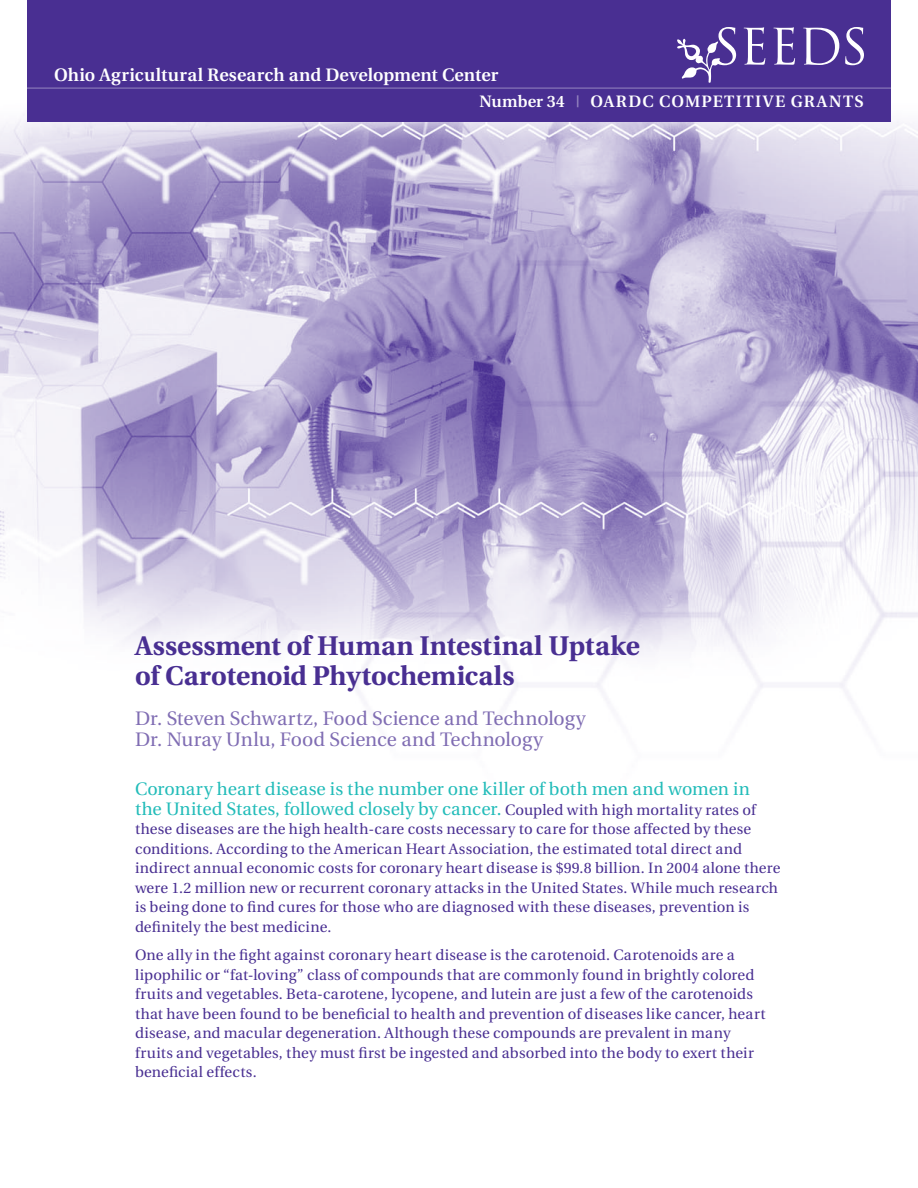
<style>
.page{position:relative;width:918px;height:1188px;background:#fff}
.page>*{position:absolute;margin:0;border:0;box-sizing:border-box;transform-origin:0 0}
.t1{font:700 27px/30px "Utopia";letter-spacing:-.005em;color:#492f92}
.t2{font:19.5px/20.2px "Utopia";color:#806db3}
.t3{font:18px/19.5px "Utopia";color:#22bcb9}
.t4{font:600 18px "Utopia";letter-spacing:.005em;color:#fff}
.t5{font:600 16.5px "Utopia";letter-spacing:.07em;color:#fff}
.t6{font:15px/19.5px "Utopia";letter-spacing:.01em;color:#492f92}
.s1{color:#9282be}
.s2{font-size:15px;color:#492f92}
</style>
<div class="page">
<img style="left:0;top:115px;width:918px;height:589px">
<div style="left:27px;top:0;width:864px;height:122px;background:#492f92"></div>
<hr style="left:27px;top:88px;width:864px;height:1px;background:#9282be">
<svg style="left:744px;top:27px;width:21px;height:38px"></svg>
<svg style="left:773px;top:27px;width:22px;height:38px"></svg>
<svg style="left:803px;top:27px;width:36px;height:38px"></svg>
<svg style="left:845px;top:27px;width:19px;height:38px"></svg>
<svg style="left:677px;top:27px;width:59px;height:56px"></svg>
<p class="t4" style="left:54px;top:65px;width:446px">Ohio Agricultural Research and Development Center</p>
<p class="t5" style="left:479px;top:92px;width:386px">Number 34 <span class="s1">|</span> OARDC COMPETITIVE GRANTS</p>
<h1 class="t1" style="left:135px;top:631px;width:506px">Assessment of Human Intestinal Uptake of Carotenoid Phytochemicals</h1>
<h2 class="t2" style="left:135px;top:709px;width:452px">Dr. Steven Schwartz, Food Science and Technology<br>Dr. Nuray Unlu, Food Science and Technology</h2>
<p class="t3" style="left:135px;top:780px;width:622px">Coronary heart disease is the number one killer of both men and women in the United States, followed closely by cancer. <span class="s2">Coupled with high mortality rates of</span></p>
<p class="t6" style="left:135px;top:820px;width:647px">these diseases are the high health-care costs necessary to care for those affected by these conditions. According to the American Heart Association, the estimated total direct and indirect annual economic costs for coronary heart disease is $99.8 billion. In 2004 alone there were 1.2 million new or recurrent coronary attacks in the United States. While much research is being done to find cures for those who are diagnosed with these diseases, prevention is definitely the best medicine.</p>
<p class="t6" style="left:135px;top:946px;width:632px">One ally in the fight against coronary heart disease is the carotenoid. Carotenoids are a lipophilic or “fat-loving” class of compounds that are commonly found in brightly colored fruits and vegetables. Beta-carotene, lycopene, and lutein are just a few of the carotenoids that have been found to be beneficial to health and prevention of diseases like cancer, heart disease, and macular degeneration. Although these compounds are prevalent in many fruits and vegetables, they must first be ingested and absorbed into the body to exert their beneficial effects.</p>
</div>
